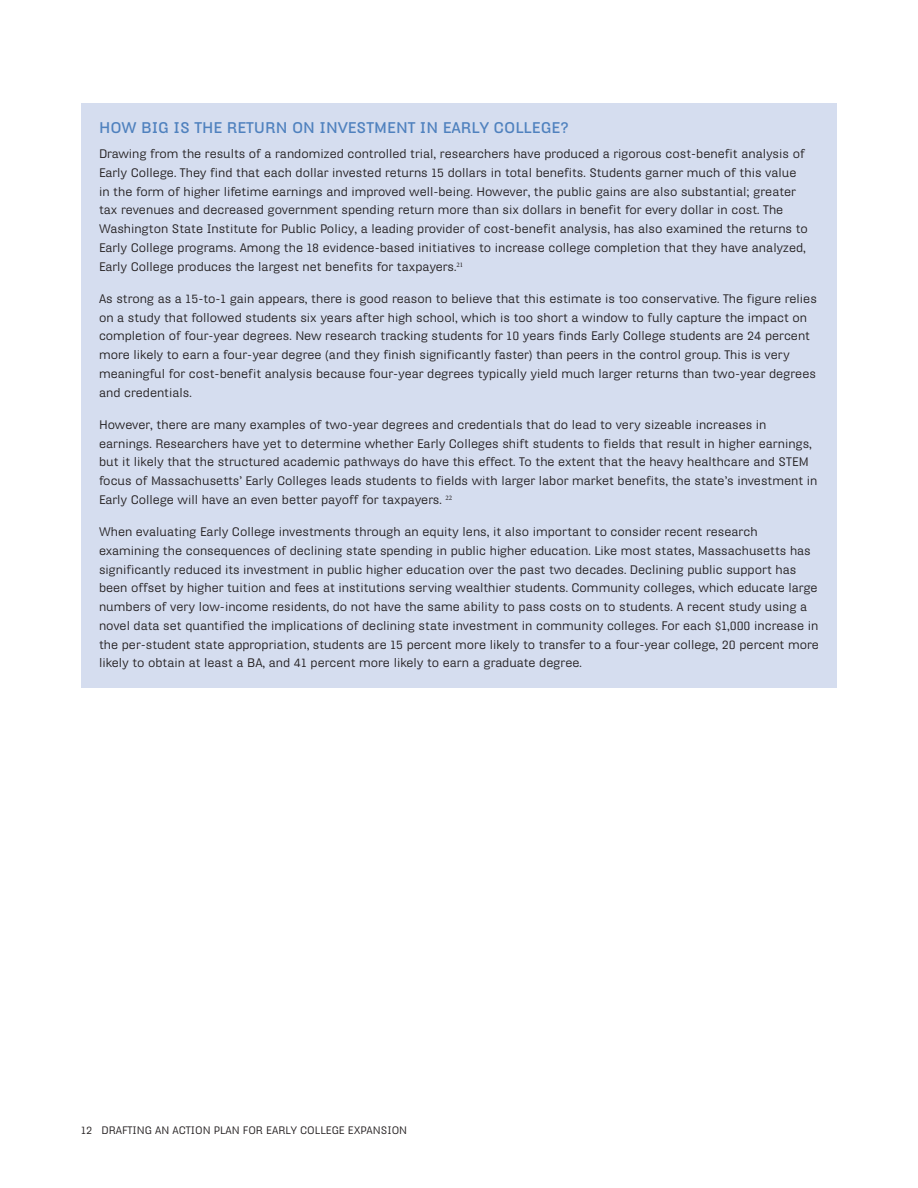
<style>
.page{position:relative;width:918px;height:1188px;background:#fff}
.page>*{position:absolute;margin:0;border:0;box-sizing:border-box;transform-origin:0 0}
.Inline_Sidebar_Headl{font:700 15px "Hydra Text";color:#4f81be}
.Inline_Sidebar_Text{font:12px/18.8px "Hydra Text";color:#231f20}
.t1{font:10.5px "Hydra Text";color:#231f20}
</style>
<div class="page">
<div style="left:81px;top:104px;width:756px;height:49px;background:#d5ddef"></div>
<div style="left:81px;top:131px;width:756px;height:160px;background:#d5ddef"></div>
<div style="left:81px;top:276px;width:756px;height:141px;background:#d5ddef"></div>
<div style="left:81px;top:402px;width:756px;height:122px;background:#d5ddef"></div>
<div style="left:81px;top:509px;width:756px;height:179px;background:#d5ddef"></div>
<p class="Inline_Sidebar_Headl" style="left:99px;top:118px;width:472px">HOW BIG IS THE RETURN ON INVESTMENT IN EARLY COLLEGE?</p>
<p class="Inline_Sidebar_Text" style="left:99px;top:144px;width:710px">Drawing from the results of a randomized controlled trial, researchers have produced a rigorous cost-benefit analysis of Early College. They find that each dollar invested returns 15 dollars in total benefits. Students garner much of this value in the form of higher lifetime earnings and improved well-being. However, the public gains are also substantial; greater tax revenues and decreased government spending return more than six dollars in benefit for every dollar in cost. The Washington State Institute for Public Policy, a leading provider of cost-benefit analysis, has also examined the returns to Early College programs. Among the 18 evidence-based initiatives to increase college completion that they have analyzed, Early College produces the largest net benefits for taxpayers.<sup>21</sup></p>
<p class="Inline_Sidebar_Text" style="left:99px;top:289px;width:719px">As strong as a 15-to-1 gain appears, there is good reason to believe that this estimate is too conservative. The figure relies on a study that followed students six years after high school, which is too short a window to fully capture the impact on completion of four-year degrees. New research tracking students for 10 years finds Early College students are 24 percent more likely to earn a four-year degree (and they finish significantly faster) than peers in the control group. This is very meaningful for cost-benefit analysis because four-year degrees typically yield much larger returns than two-year degrees and credentials.</p>
<p class="Inline_Sidebar_Text" style="left:99px;top:415px;width:720px">However, there are many examples of two-year degrees and credentials that do lead to very sizeable increases in earnings. Researchers have yet to determine whether Early Colleges shift students to fields that result in higher earnings, but it likely that the structured academic pathways do have this effect. To the extent that the heavy healthcare and STEM focus of Massachusetts’ Early Colleges leads students to fields with larger labor market benefits, the state’s investment in Early College will have an even better payoff for taxpayers. <sup>22</sup></p>
<p class="Inline_Sidebar_Text" style="left:99px;top:522px;width:721px">When evaluating Early College investments through an equity lens, it also important to consider recent research examining the consequences of declining state spending in public higher education. Like most states, Massachusetts has significantly reduced its investment in public higher education over the past two decades. Declining public support has been offset by higher tuition and fees at institutions serving wealthier students. Community colleges, which educate large numbers of very low-income residents, do not have the same ability to pass costs on to students. A recent study using a novel data set quantified the implications of declining state investment in community colleges. For each $1,000 increase in the per-student state appropriation, students are 15 percent more likely to transfer to a four-year college, 20 percent more likely to obtain at least a BA, and 41 percent more likely to earn a graduate degree.</p>
<p class="t1" style="left:81px;top:1123px;width:328px">12 DRAFTING AN ACTION PLAN FOR EARLY COLLEGE EXPANSION</p>
</div>
